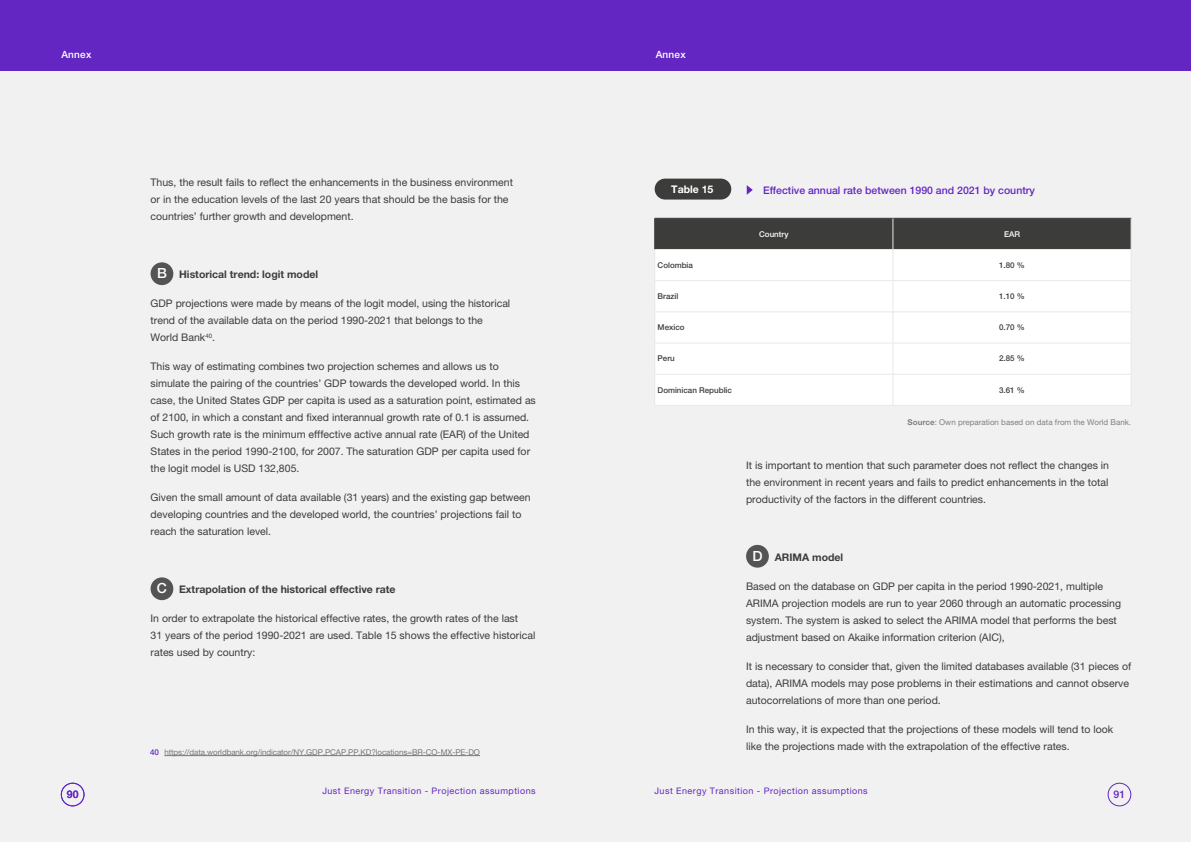
<style>
.page{position:relative;width:1191px;height:842px;background:#fff}
.page>*{position:absolute;margin:0;border:0;box-sizing:border-box;transform-origin:0 0}
.t1{font:500 14px "Helvetica Neue LT Std";color:#fff}
.txt{font:10.5px/17px "Helvetica Neue LT Pro";color:#3c3c3b}
.txt-2{font:700 10.5px "Helvetica Neue LT Pro";color:#3c3c3b}
.t2{font:500 10.5px "Helvetica Neue LT Std";color:#6326c2}
.t3{font:700 10.5px "Helvetica Neue LT Pro";color:#fff}
.t4{font:500 10px "Helvetica Neue LT Std";letter-spacing:.025em;color:#fff}
.t5{font:9px "Helvetica Neue LT Pro";letter-spacing:.05em;color:#6326c2}
.t6{font:8px "Helvetica Neue LT Pro";letter-spacing:-.01em;color:#767675}
.t7{font:500 8px "Helvetica Neue LT Std";color:#3c3c3b}
.t8{font:8px "Helvetica Neue LT Pro";color:#818080}
.t9{font:500 8px "Helvetica Neue LT Std";color:#fff}
.s1{font-family:"Helvetica Neue LT Std";font-weight:500;color:#6326c2}
.s2{font-weight:700}
</style>
<div class="page">
<div style="left:595px;top:0;width:596px;height:842px;background:#f2f1f2"></div>
<div style="left:0;top:0;width:595px;height:842px;background:#f2f1f2"></div>
<div style="left:1107px;top:783px;width:24px;height:23px;border:1px solid #6326c2;border-radius:50%"></div>
<div style="left:0;top:0;width:595px;height:71px;background:#6326c2"></div>
<div style="left:595px;top:0;width:596px;height:71px;background:#6326c2"></div>
<div style="left:61px;top:783px;width:23px;height:23px;border:1px solid #6326c2;border-radius:50%"></div>
<div style="left:151px;top:262px;width:22px;height:23px;background:#555454;border-radius:50%"></div>
<div style="left:151px;top:577px;width:22px;height:23px;background:#555454;border-radius:50%"></div>
<div style="left:654px;top:179px;width:77px;height:21px;background:#3c3c3b;border-radius:10px"></div>
<svg style="left:746px;top:185px;width:7px;height:10px"></svg>
<div style="left:655px;top:219px;width:475px;height:30px;background:#3c3c3b"></div>
<div style="left:656px;top:250px;width:474px;height:155px;background:#fff"></div>
<hr style="left:654px;top:249px;width:239px;height:1px;background:#e9e8e9">
<hr style="left:654px;top:250px;width:1px;height:30px;background:#e9e8e9">
<hr style="left:654px;top:280px;width:239px;height:1px;background:#e9e8e9">
<hr style="left:654px;top:281px;width:1px;height:31px;background:#e9e8e9">
<hr style="left:893px;top:280px;width:238px;height:1px;background:#e9e8e9">
<hr style="left:654px;top:312px;width:239px;height:1px;background:#e9e8e9">
<hr style="left:654px;top:312px;width:1px;height:31px;background:#e9e8e9">
<hr style="left:893px;top:312px;width:238px;height:1px;background:#e9e8e9">
<hr style="left:654px;top:343px;width:239px;height:1px;background:#e9e8e9">
<hr style="left:654px;top:343px;width:1px;height:31px;background:#e9e8e9">
<hr style="left:893px;top:343px;width:238px;height:1px;background:#e9e8e9">
<hr style="left:654px;top:374px;width:239px;height:1px;background:#e9e8e9">
<hr style="left:654px;top:374px;width:1px;height:31px;background:#e9e8e9">
<hr style="left:893px;top:374px;width:238px;height:1px;background:#e9e8e9">
<hr style="left:654px;top:405px;width:239px;height:1px;background:#e9e8e9">
<hr style="left:893px;top:405px;width:238px;height:1px;background:#e9e8e9">
<hr style="left:893px;top:249px;width:238px;height:1px;background:#e9e8e9">
<hr style="left:892px;top:250px;width:1px;height:30px;background:#e9e8e9">
<hr style="left:1130px;top:250px;width:1px;height:30px;background:#e9e8e9">
<hr style="left:892px;top:281px;width:1px;height:31px;background:#e9e8e9">
<hr style="left:1130px;top:281px;width:1px;height:31px;background:#e9e8e9">
<hr style="left:892px;top:312px;width:1px;height:31px;background:#e9e8e9">
<hr style="left:1130px;top:312px;width:1px;height:31px;background:#e9e8e9">
<hr style="left:892px;top:343px;width:1px;height:31px;background:#e9e8e9">
<hr style="left:1130px;top:343px;width:1px;height:31px;background:#e9e8e9">
<hr style="left:892px;top:374px;width:1px;height:31px;background:#e9e8e9">
<hr style="left:1130px;top:374px;width:1px;height:31px;background:#e9e8e9">
<hr style="left:654px;top:218px;width:239px;height:1px;background:#3c3c3b">
<hr style="left:654px;top:219px;width:1px;height:30px;background:#3c3c3b">
<hr style="left:893px;top:218px;width:238px;height:1px;background:#3c3c3b">
<hr style="left:892px;top:219px;width:1px;height:30px;background:#e9e8e9">
<hr style="left:1130px;top:219px;width:1px;height:30px;background:#e9e8e9">
<div style="left:746px;top:545px;width:23px;height:23px;background:#555454;border-radius:50%"></div>
<hr style="left:164px;top:755px;width:316px;height:1px;background:#767675">
<p class="t4" style="left:61px;top:48px;width:32px">Annex</p>
<p class="t4" style="left:655px;top:48px;width:32px">Annex</p>
<p class="txt" style="left:151px;top:174px;width:364px">Thus, the result fails to reflect the enhancements in the business environment or in the education levels of the last 20 years that should be the basis for the countries’ further growth and development.</p>
<p class="t1" style="left:157px;top:265px;width:11px">B</p>
<p class="txt-2" style="left:179px;top:268px;width:140px">Historical trend: logit model</p>
<p class="txt" style="left:151px;top:295px;width:361px">GDP projections were made by means of the logit model, using the historical trend of the available data on the period 1990-2021 that belongs to the<br>World Bank<sup>40</sup>.</p>
<p class="txt" style="left:151px;top:358px;width:387px">This way of estimating combines two projection schemes and allows us to simulate the pairing of the countries’ GDP towards the developed world. In this case, the United States GDP per capita is used as a saturation point, estimated as of 2100, in which a constant and fixed interannual growth rate of 0.1 is assumed.<br>Such growth rate is the minimum efffective active annual rate (EAR) of the United States in the period 1990-2100, for 2007. The saturation GDP per capita used for the logit model is USD 132,805.</p>
<p class="txt" style="left:151px;top:489px;width:382px">Given the small amount of data available (31 years) and the existing gap between developing countries and the developed world, the countries’ projections fail to reach the saturation level.</p>
<p class="t1" style="left:157px;top:580px;width:12px">C</p>
<p class="txt-2" style="left:179px;top:583px;width:218px">Extrapolation of the historical effective rate</p>
<p class="txt" style="left:151px;top:610px;width:386px">In order to extrapolate the historical effective rates, the growth rates of the last<br>31 years of the period 1990-2021 are used. Table 15 shows the effective historical rates used by country:</p>
<p class="t6" style="left:150px;top:747px;width:331px"><span class="s1">40</span> https://data.worldbank.org/indicator/NY.GDP.PCAP.PP.KD?locations=BR-CO-MX-PE-DO</p>
<p class="t3" style="left:671px;top:183px;width:44px">Table 15</p>
<p class="t2" style="left:763px;top:184px;width:273px">Effective annual rate between 1990 and 2021 by country</p>
<p class="t9" style="left:759px;top:229px;width:31px">Country</p>
<p class="t9" style="left:1004px;top:229px;width:18px">EAR</p>
<p class="t7" style="left:657px;top:260px;width:37px">Colombia</p>
<p class="t7" style="left:999px;top:260px;width:27px">1.80 %</p>
<p class="t7" style="left:657px;top:291px;width:22px">Brazil</p>
<p class="t7" style="left:999px;top:291px;width:27px">1.10 %</p>
<p class="t7" style="left:657px;top:323px;width:28px">Mexico</p>
<p class="t7" style="left:999px;top:323px;width:27px">0.70 %</p>
<p class="t7" style="left:657px;top:354px;width:19px">Peru</p>
<p class="t7" style="left:999px;top:354px;width:27px">2.85 %</p>
<p class="t7" style="left:657px;top:385px;width:76px">Dominican Republic</p>
<p class="t7" style="left:999px;top:385px;width:27px">3.61 %</p>
<p class="t8" style="left:907px;top:418px;width:225px"><span class="s2">Source</span>: Own preparation based on data from the World Bank.</p>
<p class="txt" style="left:746px;top:456px;width:364px;text-align:justify">It is important to mention that such parameter does not reflect the changes in the environment in recent years and fails to predict enhancements in the total productivity of the factors in the different countries.</p>
<p class="t1" style="left:752px;top:547px;width:12px">D</p>
<p class="txt-2" style="left:774px;top:550px;width:70px">ARIMA model</p>
<p class="txt" style="left:746px;top:577px;width:376px">Based on the database on GDP per capita in the period 1990-2021, multiple ARIMA projection models are run to year 2060 through an automatic processing system. The system is asked to select the ARIMA model that performs the best adjustment based on Akaike information criterion (AIC),</p>
<p class="txt" style="left:746px;top:657px;width:387px">It is necessary to consider that, given the limited databases available (31 pieces of data), ARIMA models may pose problems in their estimations and cannot observe autocorrelations of more than one period.</p>
<p class="txt" style="left:746px;top:720px;width:369px">In this way, it is expected that the projections of these models will tend to look like the projections made with the extrapolation of the effective rates.</p>
<p class="t5" style="left:322px;top:786px;width:215px">Just Energy Transition - Projection assumptions</p>
<p class="t5" style="left:654px;top:786px;width:215px">Just Energy Transition - Projection assumptions</p>
<p class="t2" style="left:67px;top:788px;width:13px">90</p>
<p class="t2" style="left:1113px;top:788px;width:13px">91</p>
</div>
